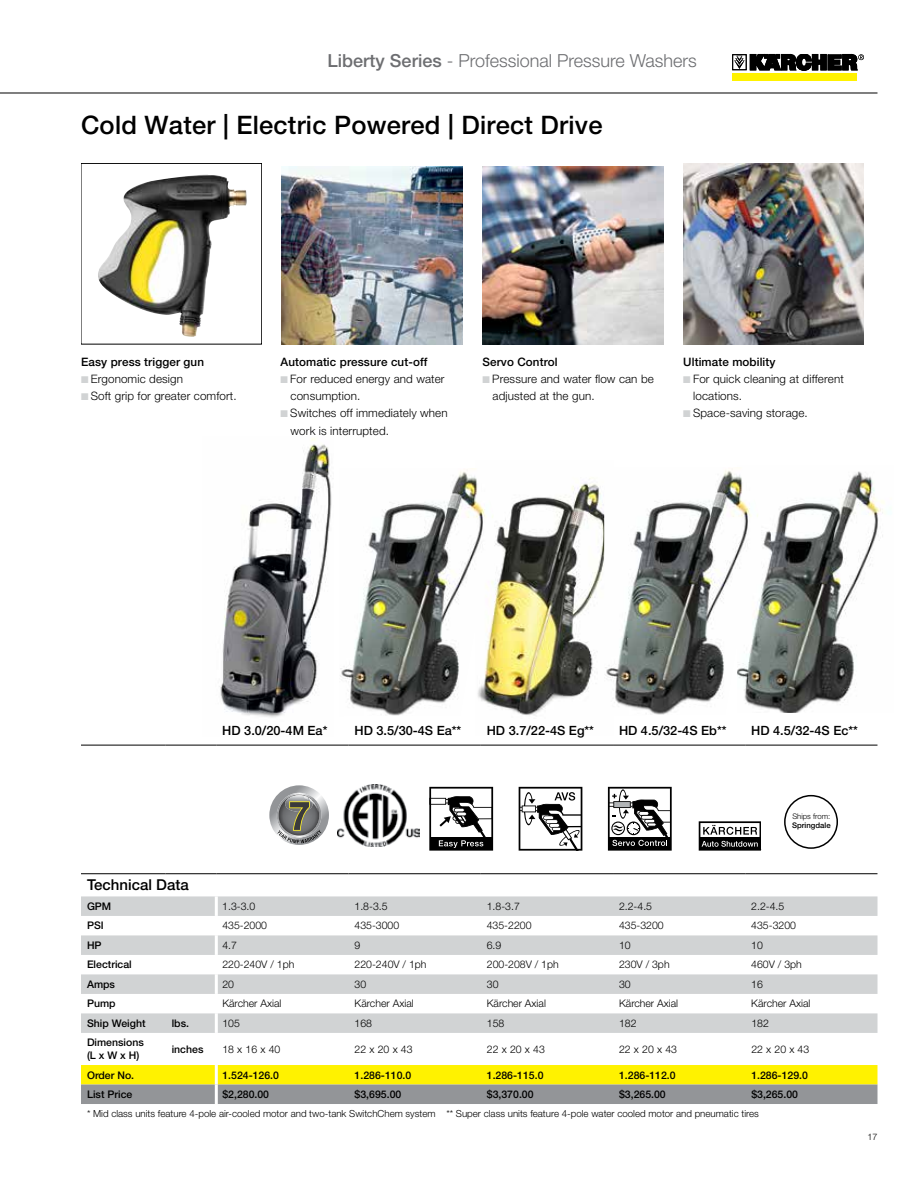
<style>
.page{position:relative;width:918px;height:1188px;background:#fff}
.page>*{position:absolute;margin:0;border:0;box-sizing:border-box;transform-origin:0 0}
.t1{font:500 25.5px "Helvetica Neue LT Pro";letter-spacing:.01em;color:#000}
.t2{font:300 18px "Helvetica Neue LT Pro";color:#6d6e71}
.t3{font:500 15px "Helvetica Neue LT Pro";color:#000}
.t4{font:500 12.75px "Helvetica Neue LT Pro";color:#000}
.t5{font:300 11.7px/17.2px "Helvetica Neue LT Pro";letter-spacing:.01em;color:#000}
.t6{font:500 11.7px "Helvetica Neue LT Pro";letter-spacing:.01em;color:#000}
.t7{font:300 10.5px "Helvetica Neue LT Pro";color:#000}
.t8{font:500 10.5px/12.6px "Helvetica Neue LT Pro";color:#000}
.t9{font:300 9.75px "Helvetica Neue LT Pro";color:#000}
.t10{font:300 9px "Helvetica Neue LT Pro";color:#000}
.t11{font:300 7.8px "Helvetica Neue LT Pro";color:#000}
.t12{font:500 7.8px "Helvetica Neue LT Pro";color:#000}
.s1{font-weight:500}
.s2{color:#d1d3d4}
</style>
<div class="page">
<hr style="left:0;top:93px;width:878px;height:1px;background:#000">
<img style="left:494px;top:477px;width:110px;height:239px">
<img style="left:340px;top:468px;width:154px;height:248px">
<img style="left:759px;top:471px;width:125px;height:242px">
<img style="left:604px;top:469px;width:155px;height:246px">
<div style="left:732px;top:54px;width:14px;height:16px;border:1px solid #000"></div>
<div style="left:732px;top:74px;width:125px;height:7px;background:#fff200"></div>
<svg style="left:734px;top:54px;width:130px;height:20px"></svg>
<img style="left:219px;top:438px;width:113px;height:280px">
<svg style="left:81px;top:896px;width:797px;height:137px;fill:#d1d3d4"></svg>
<svg style="left:81px;top:1065px;width:797px;height:39px"></svg>
<hr style="left:215px;top:896px;width:3px;height:20px;background:#fff">
<hr style="left:215px;top:916px;width:3px;height:19px;background:#fff">
<hr style="left:215px;top:935px;width:3px;height:20px;background:#fff">
<hr style="left:215px;top:955px;width:3px;height:19px;background:#fff">
<hr style="left:215px;top:974px;width:3px;height:20px;background:#fff">
<hr style="left:215px;top:994px;width:3px;height:19px;background:#fff">
<hr style="left:215px;top:1013px;width:3px;height:20px;background:#fff">
<hr style="left:215px;top:1065px;width:3px;height:20px;background:#fff">
<hr style="left:215px;top:1085px;width:3px;height:19px;background:#fff">
<hr style="left:81px;top:745px;width:85px;height:1px;background:#000">
<hr style="left:166px;top:745px;width:50px;height:1px;background:#000">
<hr style="left:216px;top:745px;width:133px;height:1px;background:#000">
<hr style="left:349px;top:745px;width:132px;height:1px;background:#000">
<hr style="left:481px;top:745px;width:132px;height:1px;background:#000">
<hr style="left:613px;top:745px;width:132px;height:1px;background:#000">
<hr style="left:745px;top:745px;width:132px;height:1px;background:#000">
<hr style="left:81px;top:873px;width:85px;height:1px;background:#000">
<hr style="left:166px;top:873px;width:50px;height:1px;background:#000">
<hr style="left:216px;top:873px;width:133px;height:1px;background:#000">
<hr style="left:349px;top:873px;width:132px;height:1px;background:#000">
<hr style="left:481px;top:873px;width:132px;height:1px;background:#000">
<hr style="left:613px;top:873px;width:132px;height:1px;background:#000">
<hr style="left:745px;top:873px;width:132px;height:1px;background:#000">
<svg style="left:429px;top:787px;width:64px;height:64px"></svg>
<svg style="left:519px;top:787px;width:63px;height:64px"></svg>
<svg style="left:608px;top:787px;width:64px;height:64px"></svg>
<svg style="left:699px;top:821px;width:62px;height:30px"></svg>
<img style="left:282px;top:166px;width:180px;height:178px">
<div style="left:81px;top:163px;width:181px;height:181px;border:1px solid #000"></div>
<img style="left:483px;top:166px;width:180px;height:178px">
<img style="left:683px;top:163px;width:181px;height:181px">
<div style="left:784px;top:795px;width:54px;height:54px;border:2px solid #000;border-radius:50%"></div>
<img style="left:338px;top:785px;width:81px;height:61px">
<img style="left:98px;top:175px;width:149px;height:162px">
<svg style="left:269px;top:785px;width:60px;height:60px"></svg>
<h2 class="t2" style="left:328px;top:49px;width:371px"><span class="s1">Liberty Series</span> - Professional Pressure Washers</h2>
<h1 class="t1" style="left:81px;top:110px;width:523px">Cold Water | Electric Powered | Direct Drive</h1>
<p class="t6" style="left:81px;top:354px;width:125px">Easy press trigger gun</p>
<p class="t5" style="left:81px;top:370px;width:103px"><span class="s2">■</span> Ergonomic design</p>
<p class="t5" style="left:81px;top:387px;width:157px"><span class="s2">■</span> Soft grip for greater comfort.</p>
<p class="t6" style="left:281px;top:354px;width:148px">Automatic pressure cut-off</p>
<p class="t5" style="left:291px;top:370px;width:156px;text-indent:-10px"><span class="s2">■</span> For reduced energy and water consumption.</p>
<p class="t5" style="left:291px;top:404px;width:159px;text-indent:-10px"><span class="s2">■</span> Switches off immediately when work is interrupted.</p>
<p class="t6" style="left:483px;top:354px;width:77px">Servo Control</p>
<p class="t5" style="left:493px;top:370px;width:163px;text-indent:-10px"><span class="s2">■</span> Pressure and water flow can be adjusted at the gun.</p>
<p class="t6" style="left:683px;top:354px;width:94px">Ultimate mobility</p>
<p class="t5" style="left:693px;top:370px;width:152px;text-indent:-10px"><span class="s2">■</span> For quick cleaning at different locations.</p>
<p class="t5" style="left:683px;top:404px;width:126px"><span class="s2">■</span> Space-saving storage.</p>
<p class="t4" style="left:222px;top:723px;width:107px">HD 3.0/20-4M Ea*</p>
<p class="t4" style="left:355px;top:723px;width:108px">HD 3.5/30-4S Ea**</p>
<p class="t4" style="left:487px;top:723px;width:109px">HD 3.7/22-4S Eg**</p>
<p class="t4" style="left:619px;top:723px;width:109px">HD 4.5/32-4S Eb**</p>
<p class="t4" style="left:751px;top:723px;width:108px">HD 4.5/32-4S Ec**</p>
<p class="t11" style="left:792px;top:811px;width:39px">Ships from:</p>
<p class="t12" style="left:792px;top:821px;width:40px">Springdale</p>
<h3 class="t3" style="left:87px;top:876px;width:103px">Technical Data</h3>
<p class="t8" style="left:87px;top:900px;width:26px">GPM</p>
<p class="t7" style="left:222px;top:900px;width:35px">1.3-3.0</p>
<p class="t7" style="left:355px;top:900px;width:35px">1.8-3.5</p>
<p class="t7" style="left:487px;top:900px;width:35px">1.8-3.7</p>
<p class="t7" style="left:619px;top:900px;width:35px">2.2-4.5</p>
<p class="t7" style="left:751px;top:900px;width:35px">2.2-4.5</p>
<p class="t8" style="left:87px;top:919px;width:18px">PSI</p>
<p class="t7" style="left:222px;top:919px;width:46px">435-2000</p>
<p class="t7" style="left:355px;top:919px;width:46px">435-3000</p>
<p class="t7" style="left:487px;top:919px;width:46px">435-2200</p>
<p class="t7" style="left:619px;top:919px;width:46px">435-3200</p>
<p class="t7" style="left:751px;top:919px;width:46px">435-3200</p>
<p class="t8" style="left:87px;top:939px;width:16px">HP</p>
<p class="t7" style="left:222px;top:939px;width:16px">4.7</p>
<p class="t7" style="left:355px;top:939px;width:7px">9</p>
<p class="t7" style="left:487px;top:939px;width:16px">6.9</p>
<p class="t7" style="left:619px;top:939px;width:13px">10</p>
<p class="t7" style="left:751px;top:939px;width:13px">10</p>
<p class="t8" style="left:87px;top:958px;width:46px">Electrical</p>
<p class="t7" style="left:222px;top:958px;width:73px">220-240V / 1ph</p>
<p class="t7" style="left:355px;top:958px;width:73px">220-240V / 1ph</p>
<p class="t7" style="left:487px;top:958px;width:73px">200-208V / 1ph</p>
<p class="t7" style="left:619px;top:958px;width:52px">230V / 3ph</p>
<p class="t7" style="left:751px;top:958px;width:52px">460V / 3ph</p>
<p class="t8" style="left:87px;top:978px;width:30px">Amps</p>
<p class="t7" style="left:222px;top:978px;width:13px">20</p>
<p class="t7" style="left:355px;top:978px;width:13px">30</p>
<p class="t7" style="left:487px;top:978px;width:13px">30</p>
<p class="t7" style="left:619px;top:978px;width:13px">30</p>
<p class="t7" style="left:751px;top:978px;width:13px">16</p>
<p class="t8" style="left:87px;top:997px;width:30px">Pump</p>
<p class="t7" style="left:222px;top:997px;width:61px">Kärcher Axial</p>
<p class="t7" style="left:355px;top:997px;width:61px">Kärcher Axial</p>
<p class="t7" style="left:487px;top:997px;width:61px">Kärcher Axial</p>
<p class="t7" style="left:619px;top:997px;width:61px">Kärcher Axial</p>
<p class="t7" style="left:751px;top:997px;width:61px">Kärcher Axial</p>
<p class="t8" style="left:87px;top:1017px;width:60px">Ship Weight</p>
<p class="t8" style="left:172px;top:1017px;width:19px">lbs.</p>
<p class="t7" style="left:222px;top:1017px;width:19px">105</p>
<p class="t7" style="left:355px;top:1017px;width:19px">168</p>
<p class="t7" style="left:487px;top:1017px;width:19px">158</p>
<p class="t7" style="left:619px;top:1017px;width:19px">182</p>
<p class="t7" style="left:751px;top:1017px;width:19px">182</p>
<p class="t8" style="left:87px;top:1036px;width:58px">Dimensions (L x W x H)</p>
<p class="t8" style="left:172px;top:1043px;width:33px">inches</p>
<p class="t7" style="left:222px;top:1043px;width:59px">18 x 16 x 40</p>
<p class="t7" style="left:355px;top:1043px;width:59px">22 x 20 x 43</p>
<p class="t7" style="left:487px;top:1043px;width:59px">22 x 20 x 43</p>
<p class="t7" style="left:619px;top:1043px;width:59px">22 x 20 x 43</p>
<p class="t7" style="left:751px;top:1043px;width:59px">22 x 20 x 43</p>
<p class="t8" style="left:87px;top:1068px;width:49px">Order No.</p>
<p class="t8" style="left:222px;top:1068px;width:58px">1.524-126.0</p>
<p class="t8" style="left:355px;top:1068px;width:58px">1.286-110.0</p>
<p class="t8" style="left:487px;top:1068px;width:58px">1.286-115.0</p>
<p class="t8" style="left:619px;top:1068px;width:58px">1.286-112.0</p>
<p class="t8" style="left:751px;top:1068px;width:58px">1.286-129.0</p>
<p class="t8" style="left:87px;top:1088px;width:47px">List Price</p>
<p class="t8" style="left:222px;top:1088px;width:48px">$2,280.00</p>
<p class="t8" style="left:355px;top:1088px;width:48px">$3,695.00</p>
<p class="t8" style="left:487px;top:1088px;width:48px">$3,370.00</p>
<p class="t8" style="left:619px;top:1088px;width:48px">$3,265.00</p>
<p class="t8" style="left:751px;top:1088px;width:48px">$3,265.00</p>
<p class="t9" style="left:87px;top:1108px;width:673px">* Mid class units feature 4-pole air-cooled motor and two-tank SwitchChem system ** Super class units feature 4-pole water cooled motor and pneumatic tires</p>
<p class="t10" style="left:867px;top:1132px;width:12px">17</p>
</div>
